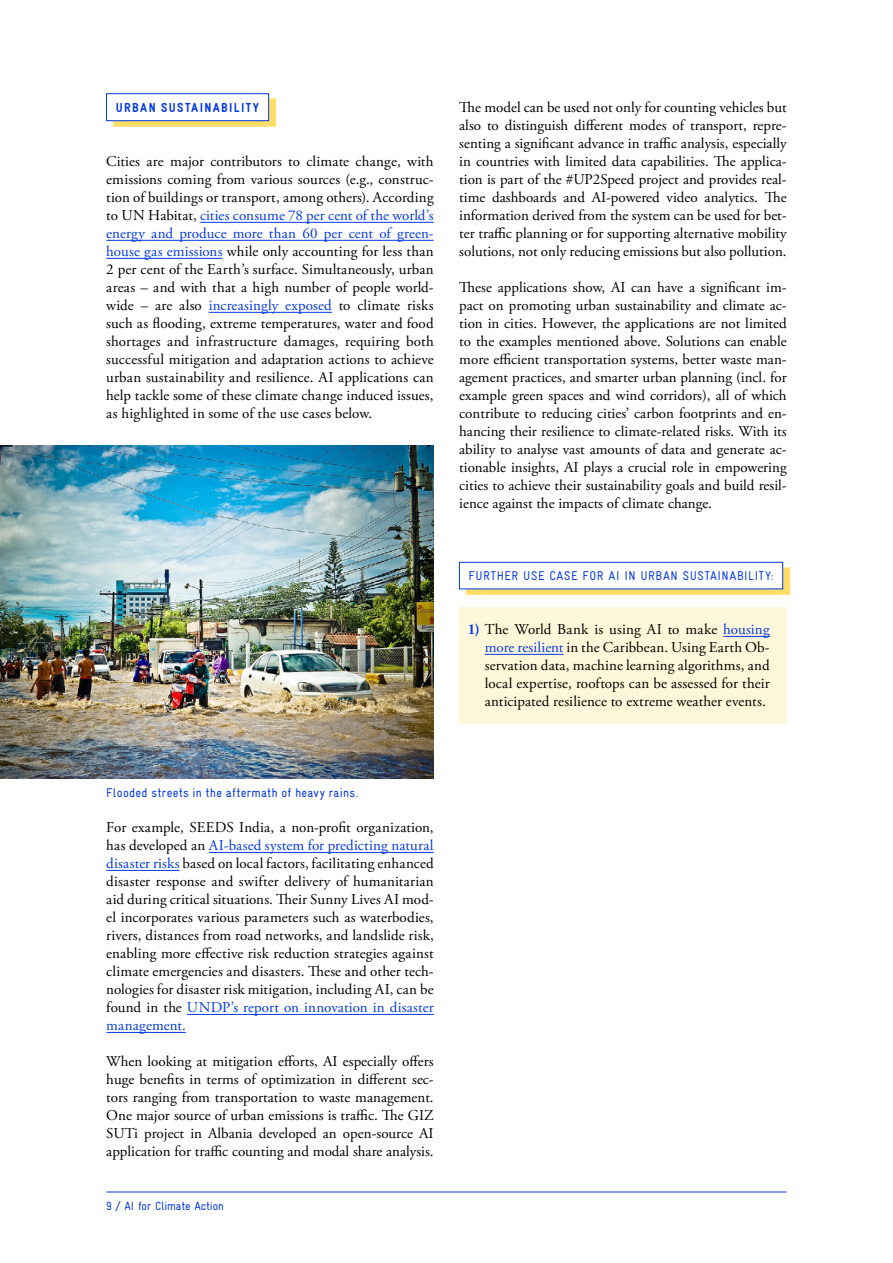
<style>
.page{position:relative;width:893px;height:1263px;background:#fff}
.page>*{position:absolute;margin:0;border:0;box-sizing:border-box;transform-origin:0 0}
.t1{font:15px/18px "Adobe Garamond Pro";color:#000;text-align:justify}
.t2{font:900 13.2px "Gravur Condensed";letter-spacing:.1em;color:#0539e3}
.t3{font:12.75px "Gravur Condensed";letter-spacing:.03em;color:#0539e3}
.t4{font:12.75px "Gravur Condensed";letter-spacing:.05em;color:#0539e3}
.t5{font:12px "Gravur Condensed";letter-spacing:-.01em;color:#0539e3}
.s1{color:#0539e3}
.s2{font-weight:700;color:#0539e3}
</style>
<div class="page">
<hr style="left:106px;top:1192px;width:681px;height:1px;background:#0539e3">
<hr style="left:200px;top:222px;width:234px;height:1px;background:#0539e3">
<hr style="left:106px;top:240px;width:328px;height:1px;background:#0539e3">
<hr style="left:106px;top:258px;width:117px;height:1px;background:#0539e3">
<hr style="left:209px;top:312px;width:123px;height:1px;background:#0539e3">
<hr style="left:209px;top:852px;width:225px;height:1px;background:#0539e3">
<hr style="left:106px;top:870px;width:74px;height:1px;background:#0539e3">
<hr style="left:187px;top:1014px;width:247px;height:1px;background:#0539e3">
<hr style="left:106px;top:1032px;width:80px;height:1px;background:#0539e3">
<img style="left:0;top:445px;width:434px;height:333px">
<div style="left:113px;top:98px;width:163px;height:28px;background:#fec800;opacity:.6"></div>
<div style="left:106px;top:94px;width:163px;height:27px;background:#fff"></div>
<div style="left:106px;top:93px;width:163px;height:28px;border:1px solid #0539e3"></div>
<div style="left:466px;top:567px;width:324px;height:28px;background:#fec800;opacity:.6"></div>
<div style="left:459px;top:562px;width:324px;height:27px;background:#fff"></div>
<div style="left:459px;top:562px;width:324px;height:27px;border:1px solid #0539e3"></div>
<div style="left:459px;top:607px;width:328px;height:116px;background:#fff7d9"></div>
<hr style="left:723px;top:636px;width:47px;height:1px;background:#0539e3">
<hr style="left:485px;top:654px;width:79px;height:1px;background:#0539e3">
<p class="t2" style="left:116px;top:100px;width:145px">URBAN SUSTAINABILITY</p>
<p class="t1" style="left:106px;top:153px;width:329px">Cities are major contributors to climate change, with emissions coming from various sources (e.g., construc&shy;tion of buildings or transport, among others). According to UN Habitat, <span class="s1">cities consume 78 per cent of the world’s energy and produce more than 60 per cent of green&shy;house gas emissions</span> while only accounting for less than 2 per cent of the Earth’s surface. Simultaneously, urban areas – and with that a high number of people world&shy;wide – are also <span class="s1">increasingly exposed</span> to climate risks such as flooding, extreme temperatures, water and food shortages and infrastructure damages, requiring both successful mitigation and adaptation actions to achieve urban sustainability and resilience. AI applications can help tackle some of these climate change induced issues, as highlighted in some of the use cases below.</p>
<p class="t1" style="left:459px;top:99px;width:329px">The model can be used not only for counting vehicles but also to distinguish different modes of transport, repre&shy;senting a significant advance in traffic analysis, especially in countries with limited data capabilities. The applica&shy;tion is part of the #UP2Speed project and provides real&shy;time dashboards and AI-powered video analytics. The information derived from the system can be used for bet&shy;ter traffic planning or for supporting alternative mobility solutions, not only reducing emissions but also pollution.</p>
<p class="t1" style="left:459px;top:279px;width:329px">These applications show, AI can have a significant im&shy;pact on promoting urban sustainability and climate ac&shy;tion in cities. However, the applications are not limited to the examples mentioned above. Solutions can enable more efficient transportation systems, better waste man&shy;agement practices, and smarter urban planning (incl. for example green spaces and wind corridors), all of which contribute to reducing cities’ carbon footprints and en&shy;hancing their resilience to climate-related risks. With its ability to analyse vast amounts of data and generate ac&shy;tionable insights, AI plays a crucial role in empowering cities to achieve their sustainability goals and build resil&shy;ience against the impacts of climate change.</p>
<p class="t4" style="left:469px;top:568px;width:306px">FURTHER USE CASE FOR AI IN URBAN SUSTAINABILITY:</p>
<p class="t1" style="left:485px;top:621px;width:286px;text-indent:-17px"><span class="s2">1)</span> The World Bank is using AI to make <span class="s1">housing more resilient</span> in the Caribbean. Using Earth Ob&shy;servation data, machine learning algorithms, and local expertise, rooftops can be assessed for their anticipated resilience to extreme weather events.</p>
<p class="t3" style="left:106px;top:785px;width:253px">Flooded streets in the aftermath of heavy rains.</p>
<p class="t1" style="left:106px;top:819px;width:329px">For example, SEEDS India, a non-profit organization, has developed an <span class="s1">AI-based system for predicting natural disaster risks</span> based on local factors, facilitating enhanced disaster response and swifter delivery of humanitarian aid during critical situations. Their Sunny Lives AI mod&shy;el incorporates various parameters such as waterbodies, rivers, distances from road networks, and landslide risk, enabling more effective risk reduction strategies against climate emergencies and disasters. These and other tech&shy;nologies for disaster risk mitigation, including AI, can be found in the <span class="s1">UNDP’s report on innovation in disaster management.</span></p>
<p class="t1" style="left:106px;top:1053px;width:329px">When looking at mitigation efforts, AI especially offers huge benefits in terms of optimization in different sec&shy;tors ranging from transportation to waste management.<br>One major source of urban emissions is traffic. The GIZ SUTi project in Albania developed an open-source AI application for traffic counting and modal share analysis.</p>
<p class="t5" style="left:106px;top:1199px;width:119px">9 / AI for Climate Action</p>
</div>
